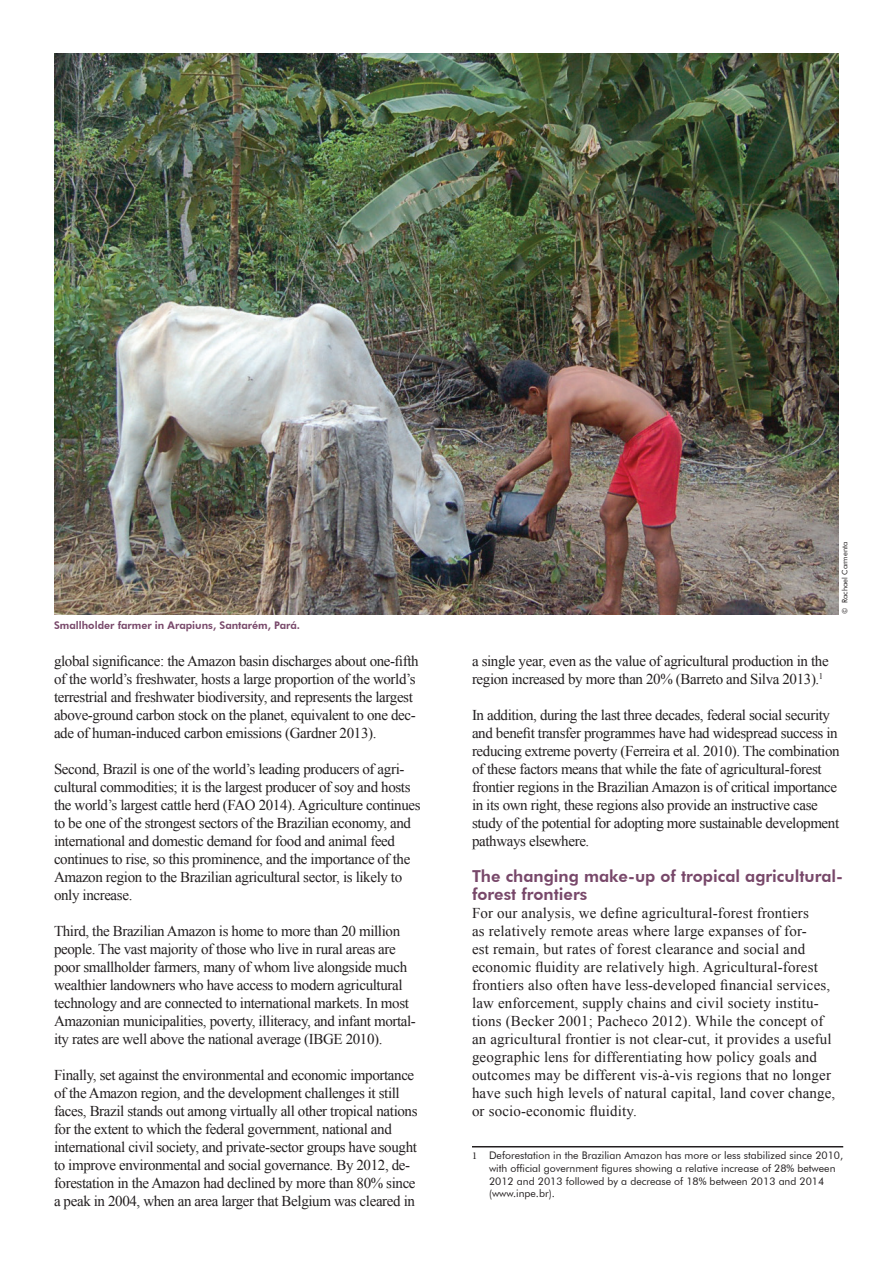
<style>
.page{position:relative;width:893px;height:1263px;background:#fff}
.page>*{position:absolute;margin:0;border:0;box-sizing:border-box;transform-origin:0 0}
.t1{font:800 16.5px/18px "Futura BT";color:#78486a}
.t2{font:15px/18px "Times New Roman";letter-spacing:-.025em;color:#231f20}
.t3{font:15px/18px "Times New Roman";letter-spacing:.01em;color:#231f20}
.t4{font:10.5px/12.6px "Futura BT";color:#231f20}
.t5{font:800 10.5px "Futura BT";color:#78486a}
.t6{font:7.5px "Futura BT";color:#231f20}
.s1{font-family:"Minion Pro"}
</style>
<div class="page">
<hr style="left:472px;top:1146px;width:371px;height:1px;background:#231f20">
<img style="left:54px;top:53px;width:785px;height:561px">
<p class="t5" style="left:54px;top:618px;width:248px">Smallholder farmer in Arapiuns, Santarém, Pará.</p>
<p class="t2" style="left:54px;top:652px;width:366px">global significance: the Amazon basin discharges about one-fifth of the world’s freshwater, hosts a large proportion of the world’s terrestrial and freshwater biodiversity, and represents the largest above-ground carbon stock on the planet, equivalent to one dec&shy;ade of human-induced carbon emissions (Gardner 2013).</p>
<p class="t2" style="left:54px;top:760px;width:368px">Second, Brazil is one of the world’s leading producers of agri&shy;cultural commodities; it is the largest producer of soy and hosts the world’s largest cattle herd (FAO 2014). Agriculture continues to be one of the strongest sectors of the Brazilian economy, and international and domestic demand for food and animal feed continues to rise, so this prominence, and the importance of the Amazon region to the Brazilian agricultural sector, is likely to only increase.</p>
<p class="t2" style="left:54px;top:922px;width:363px">Third, the Brazilian Amazon is home to more than 20 million people. The vast majority of those who live in rural areas are poor smallholder farmers, many of whom live alongside much wealthier landowners who have access to modern agricultural technology and are connected to international markets. In most Amazonian municipalities, poverty, illiteracy, and infant mortal&shy;ity rates are well above the national average (IBGE 2010).</p>
<p class="t2" style="left:54px;top:1066px;width:365px">Finally, set against the environmental and economic importance of the Amazon region, and the development challenges it still faces, Brazil stands out among virtually all other tropical nations for the extent to which the federal government, national and international civil society, and private-sector groups have sought to improve environmental and social governance. By 2012, de&shy;forestation in the Amazon had declined by more than 80% since a peak in 2004, when an area larger that Belgium was cleared in</p>
<p class="t6" style="left:840px;top:613px;width:73px;rotate:-90deg">© Rachael Carmenta</p>
<p class="t2" style="left:472px;top:652px;width:358px">a single year, even as the value of agricultural production in the region increased by more than 20% (Barreto and Silva 2013).<sup>1</sup></p>
<p class="t2" style="left:472px;top:706px;width:369px">In addition, during the last three decades, federal social security and benefit transfer programmes have had widespread success in reducing extreme poverty (Ferreira et al. 2010). The combination of these factors means that while the fate of agricultural-forest frontier regions in the Brazilian Amazon is of critical importance in its own right, these regions also provide an instructive case study of the potential for adopting more sustainable development pathways elsewhere.</p>
<p class="t1" style="left:472px;top:867px;width:373px">The changing make-up of tropical agricultural&shy;forest frontiers</p>
<p class="t3" style="left:472px;top:904px;width:365px">For our analysis, we define agricultural-forest frontiers<br>as relatively remote areas where large expanses of for-<br>est remain, but rates of forest clearance and social and economic fluidity are relatively high. Agricultural-forest frontiers also often have less-developed financial services, law enforcement, supply chains and civil society institu&shy;tions (Becker 2001; Pacheco 2012). While the concept of an agricultural frontier is not clear-cut, it provides a useful geographic lens for differentiating how policy goals and outcomes may be different vis-à-vis regions that no longer have such high levels of natural capital, land cover change, or socio-economic fluidity.</p>
<p class="t4" style="left:489px;top:1149px;width:356px;text-indent:-17px"><span class="s1">1</span> Deforestation in the Brazilian Amazon has more or less stabilized since 2010, with official government figures showing a relative increase of 28% between 2012 and 2013 followed by a decrease of 18% between 2013 and 2014 (www.inpe.br).</p>
</div>
